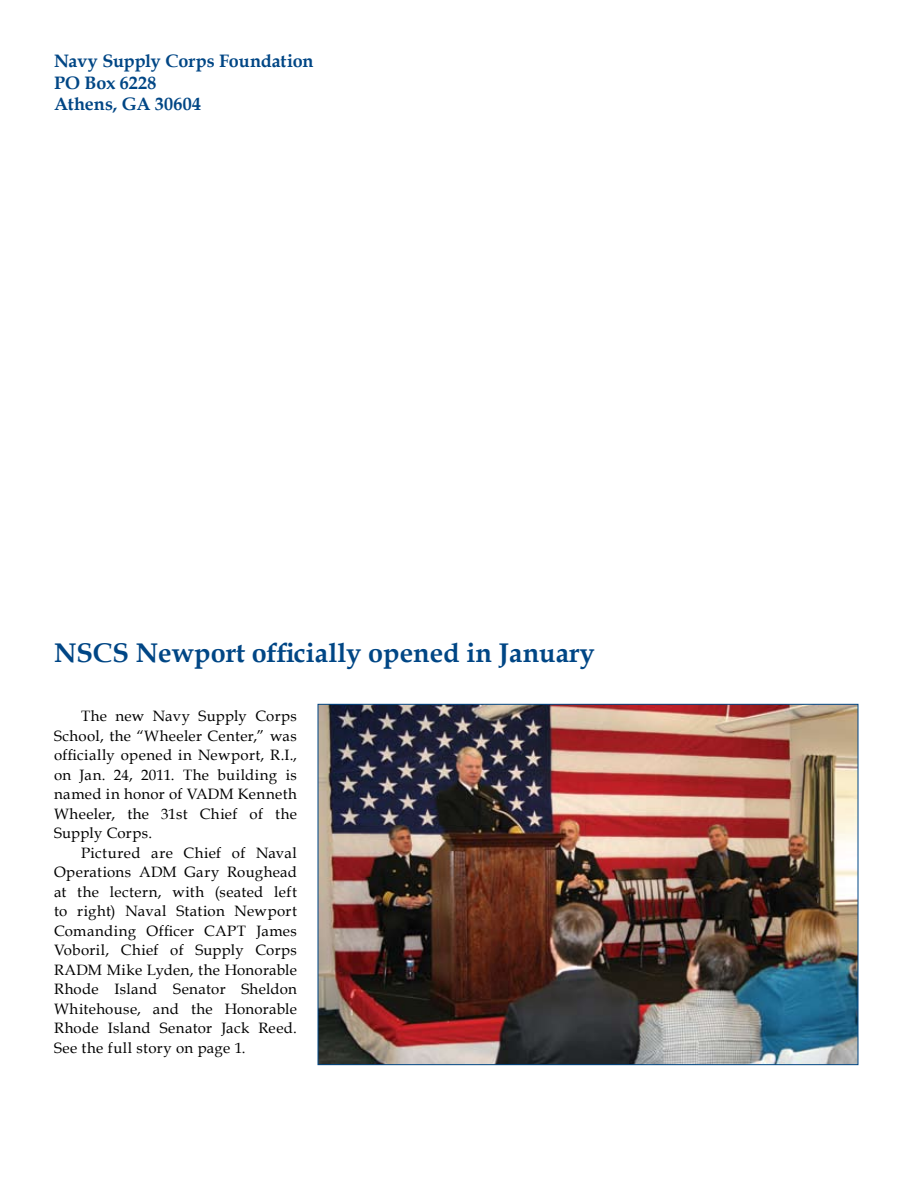
<style>
.page{position:relative;width:918px;height:1188px;background:#fff}
.page>*{position:absolute;margin:0;border:0;box-sizing:border-box;transform-origin:0 0}
.t1{font:700 27px "Book Antiqua";color:#004685}
.t2{font:700 18px/21.6px "Book Antiqua";letter-spacing:-.005em;color:#004685}
.t3{font:15px/19.5px "Book Antiqua";letter-spacing:.02em;color:#000;text-align:justify}
.t4{font:15px "Geneva";color:#004685}
</style>
<div class="page">
<img style="left:320px;top:706px;width:536px;height:357px">
<svg style="left:419px;top:752px;width:35px;height:34px"></svg>
<svg style="left:462px;top:752px;width:35px;height:34px"></svg>
<svg style="left:505px;top:752px;width:35px;height:34px"></svg>
<svg style="left:548px;top:752px;width:34px;height:34px"></svg>
<svg style="left:590px;top:752px;width:35px;height:34px"></svg>
<p class="t2" style="left:54px;top:50px;width:261px">Navy Supply Corps Foundation<br>PO Box 6228<br>Athens, GA 30604</p>
<p class="t4" style="left:54px;top:60px;width:87px">The Oakleaf</p>
<h1 class="t1" style="left:54px;top:637px;width:542px">NSCS Newport officially opened in January</h1>
<p class="t3" style="left:54px;top:706px;width:245px;text-indent:27px">The new Navy Supply Corps School, the “Wheeler Center,” was officially opened in Newport, R.I., on Jan. 24, 2011. The building is named in honor of VADM Kenneth Wheeler, the 31st Chief of the Supply Corps.</p>
<p class="t3" style="left:54px;top:843px;width:245px;text-indent:27px">Pictured are Chief of Naval Operations ADM Gary Roughead at the lectern, with (seated left to right) Naval Station Newport Comanding Officer CAPT James Voboril, Chief of Supply Corps RADM Mike Lyden, the Honorable Rhode Island Senator Sheldon Whitehouse, and the Honorable Rhode Island Senator Jack Reed.<br>See the full story on page 1.</p>
</div>
